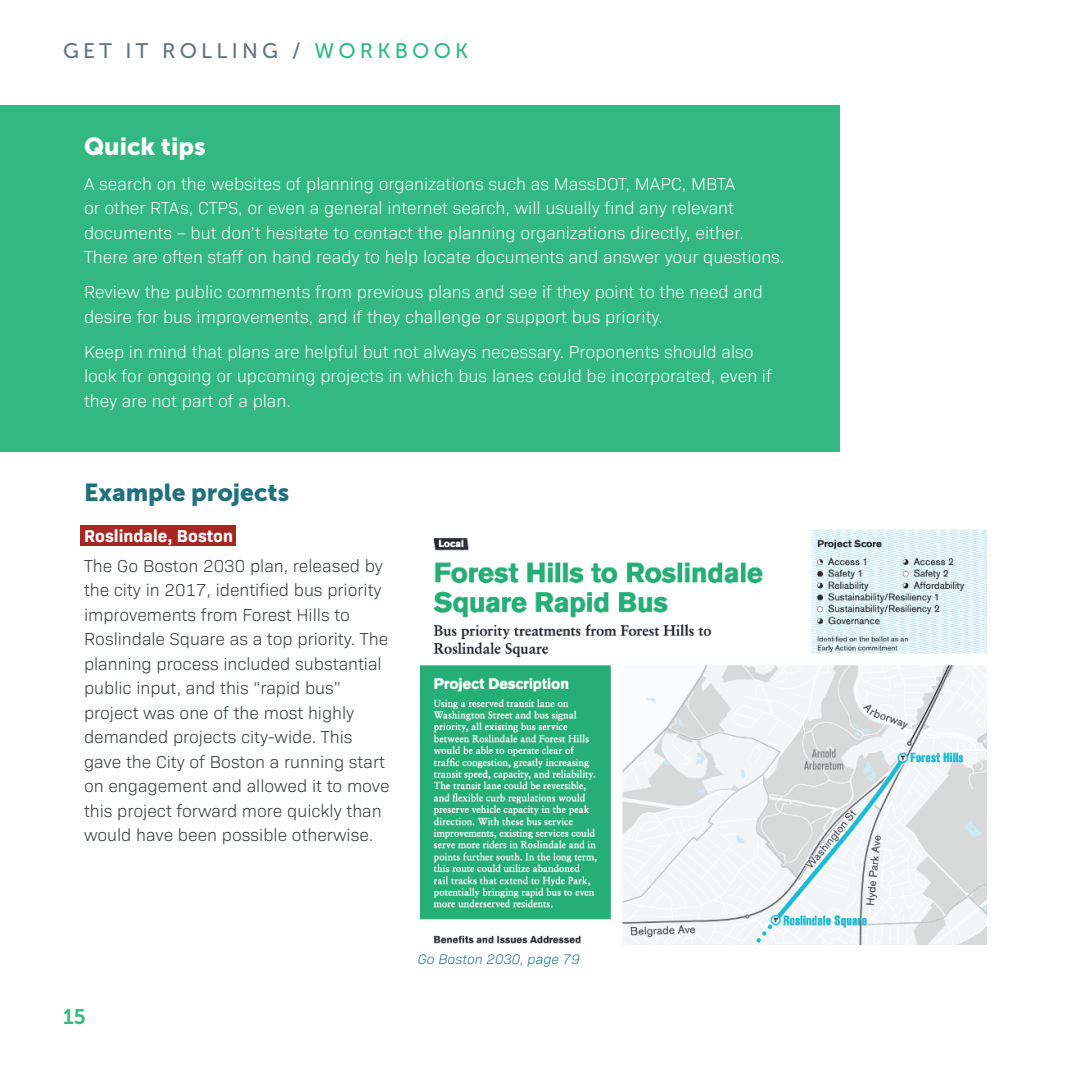
<style>
.page{position:relative;width:1071px;height:1071px;background:#fff}
.page>*{position:absolute;margin:0;border:0;box-sizing:border-box;transform-origin:0 0}
.t1{font:24.5px "Museo Sans 900";color:#21707f}
.t2{font:24.5px "Museo Sans 900";color:#fff}
.t3{font:21px "Museo Sans 500";letter-spacing:.2em;color:#65737c}
.t4{font:21px "Museo Sans 700";color:#34b882}
.t5{font:300 17.5px/24.5px "Bio Sans";color:#fff}
.t6{font:300 17.5px/24.5px "Bio Sans";color:#313737}
.t7{font:700 17.5px "Bio Sans";color:#fff}
.t8{font:italic 300 14px "Bio Sans";color:#21707f}
.s1{color:#34b882}
</style>
<div class="page">
<div style="left:80px;top:525px;width:156px;height:21px;background:#a72722"></div>
<div style="left:0;top:105px;width:840px;height:347px;background:#34b882"></div>
<img style="left:420px;top:529px;width:567px;height:416px">
<p class="t3" style="left:63px;top:39px;width:407px">GET IT ROLLING / <span class="s1">WORKBOOK</span></p>
<h1 class="t2" style="left:84px;top:132px;width:123px">Quick tips</h1>
<p class="t5" style="left:84px;top:170px;width:702px">A search on the websites of planning organizations such as MassDOT, MAPC, MBTA<br>or other RTAs, CTPS, or even a general internet search, will usually find any relevant documents – but don’t hesitate to contact the planning organizations directly, either.<br>There are often staff on hand ready to help locate documents and answer your questions.</p>
<p class="t5" style="left:84px;top:279px;width:681px">Review the public comments from previous plans and see if they point to the need and desire for bus improvements, and if they challenge or support bus priority.</p>
<p class="t5" style="left:84px;top:338px;width:689px">Keep in mind that plans are helpful but not always necessary. Proponents should also look for ongoing or upcoming projects in which bus lanes could be incorporated, even if they are not part of a plan.</p>
<h1 class="t1" style="left:84px;top:479px;width:207px">Example projects</h1>
<p class="t7" style="left:84px;top:522px;width:151px">Roslindale, Boston</p>
<p class="t6" style="left:84px;top:552px;width:307px">The Go Boston 2030 plan, released by the city in 2017, identified bus priority improvements from Forest Hills to Roslindale Square as a top priority. The planning process included substantial public input, and this “rapid bus” project was one of the most highly demanded projects city-wide. This gave the City of Boston a running start on engagement and allowed it to move this project forward more quickly than would have been possible otherwise.</p>
<p class="t4" style="left:63px;top:1005px;width:24px">15</p>
<p class="t8" style="left:418px;top:949px;width:163px">Go Boston 2030, page 79</p>
</div>
